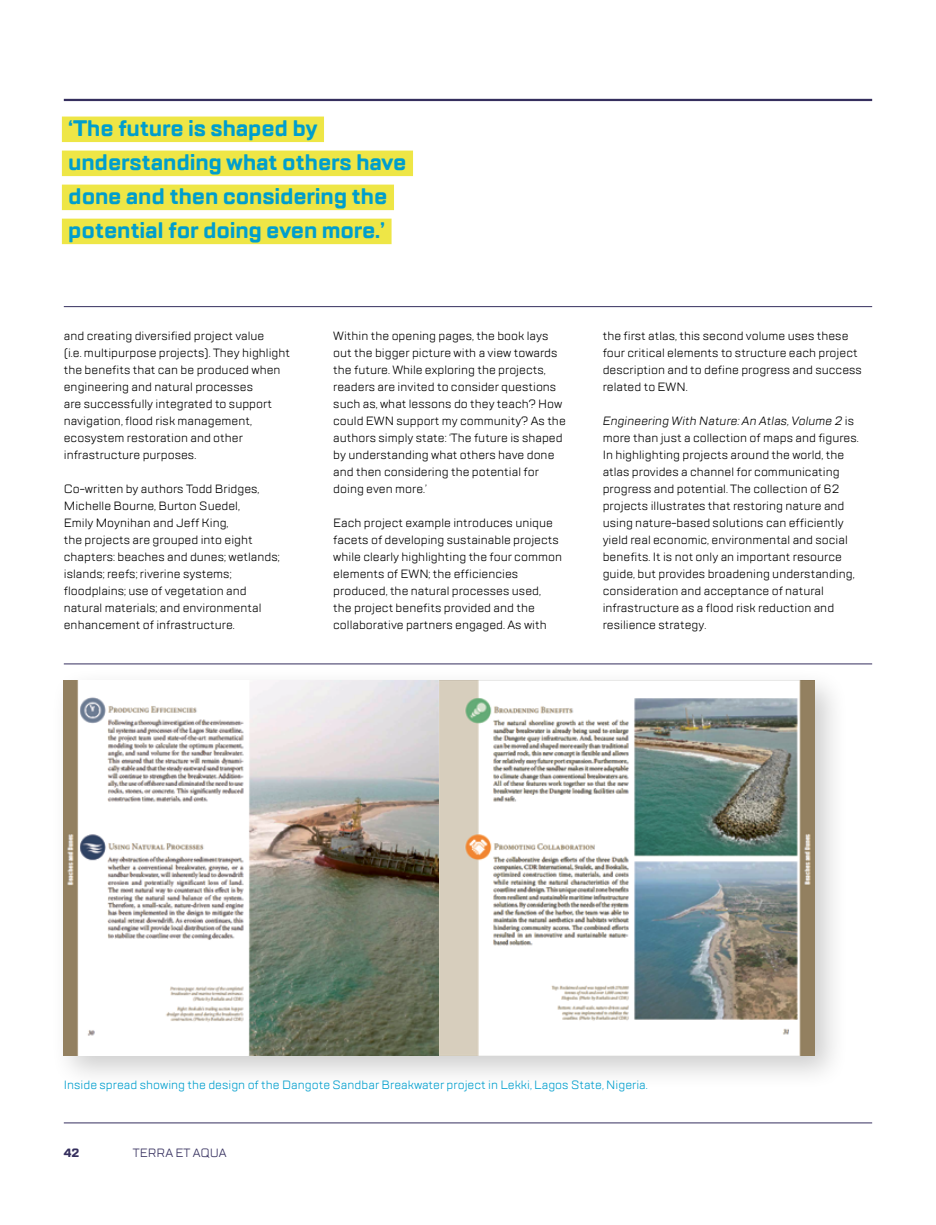
<style>
.page{position:relative;width:936px;height:1225px;background:#fff}
.page>*{position:absolute;margin:0;border:0;box-sizing:border-box;transform-origin:0 0}
.t1{font:700 22.5px/34px "TT Lakes";letter-spacing:-.01em;color:#009ecd}
.t2{font:12px/17px "TT Lakes";color:#000}
.t3{font:12px "TT Lakes";color:#009ecd}
.t4{font:12px "TT Lakes";color:#352f5e}
.t5{font:700 12px "TT Lakes";color:#352f5e}
.s1{font-style:italic}
</style>
<div class="page">
<hr style="left:64px;top:99px;width:808px;height:2px;background:#352f5e">
<hr style="left:64px;top:663px;width:808px;height:1px;background:#352f5e">
<hr style="left:64px;top:1122px;width:808px;height:1px;background:#352f5e">
<hr style="left:64px;top:306px;width:808px;height:1px;background:#352f5e">
<div style="left:51px;top:667px;width:797px;height:423px;background:#000;opacity:.2"></div>
<img style="left:64px;top:680px;width:750px;height:375px">
<div style="left:62px;top:117px;width:262px;height:25px;background:#eee646"></div>
<div style="left:62px;top:151px;width:351px;height:25px;background:#eee646"></div>
<div style="left:62px;top:185px;width:332px;height:25px;background:#eee646"></div>
<div style="left:62px;top:219px;width:329px;height:25px;background:#eee646"></div>
<h1 class="t1" style="left:68px;top:112px;width:339px">‘The future is shaped by understanding what others have done and then considering the potential for doing even more.’</h1>
<p class="t2" style="left:64px;top:327px;width:228px">and creating diversified project value<br>(i.e. multipurpose projects). They highlight the benefits that can be produced when engineering and natural processes<br>are successfully integrated to support navigation, flood risk management, ecosystem restoration and other infrastructure purposes.</p>
<p class="t2" style="left:64px;top:480px;width:217px">Co-written by authors Todd Bridges, Michelle Bourne, Burton Suedel,<br>Emily Moynihan and Jeff King,<br>the projects are grouped into eight chapters: beaches and dunes; wetlands; islands; reefs; riverine systems; floodplains; use of vegetation and natural materials; and environmental enhancement of infrastructure.</p>
<p class="t2" style="left:333px;top:327px;width:234px">Within the opening pages, the book lays out the bigger picture with a view towards the future. While exploring the projects, readers are invited to consider questions such as, what lessons do they teach? How could EWN support my community? As the authors simply state: ‘The future is shaped by understanding what others have done and then considering the potential for doing even more.’</p>
<p class="t2" style="left:333px;top:514px;width:230px">Each project example introduces unique facets of developing sustainable projects while clearly highlighting the four common elements of EWN; the efficiencies produced, the natural processes used, the project benefits provided and the collaborative partners engaged. As with</p>
<p class="t2" style="left:602px;top:327px;width:261px">the first atlas, this second volume uses these four critical elements to structure each project description and to define progress and success related to EWN.</p>
<p class="t2" style="left:602px;top:412px;width:257px"><span class="s1">Engineering With Nature: An Atlas, Volume 2</span> is more than just a collection of maps and figures.<br>In highlighting projects around the world, the atlas provides a channel for communicating progress and potential. The collection of 62 projects illustrates that restoring nature and using nature-based solutions can efficiently yield real economic, environmental and social benefits. It is not only an important resource guide, but provides broadening understanding, consideration and acceptance of natural infrastructure as a flood risk reduction and resilience strategy.</p>
<p class="t3" style="left:64px;top:1077px;width:585px">Inside spread showing the design of the Dangote Sandbar Breakwater project in Lekki, Lagos State, Nigeria.</p>
<p class="t5" style="left:64px;top:1145px;width:17px">42</p>
<p class="t4" style="left:133px;top:1145px;width:95px">TERRA ET AQUA</p>
</div>
